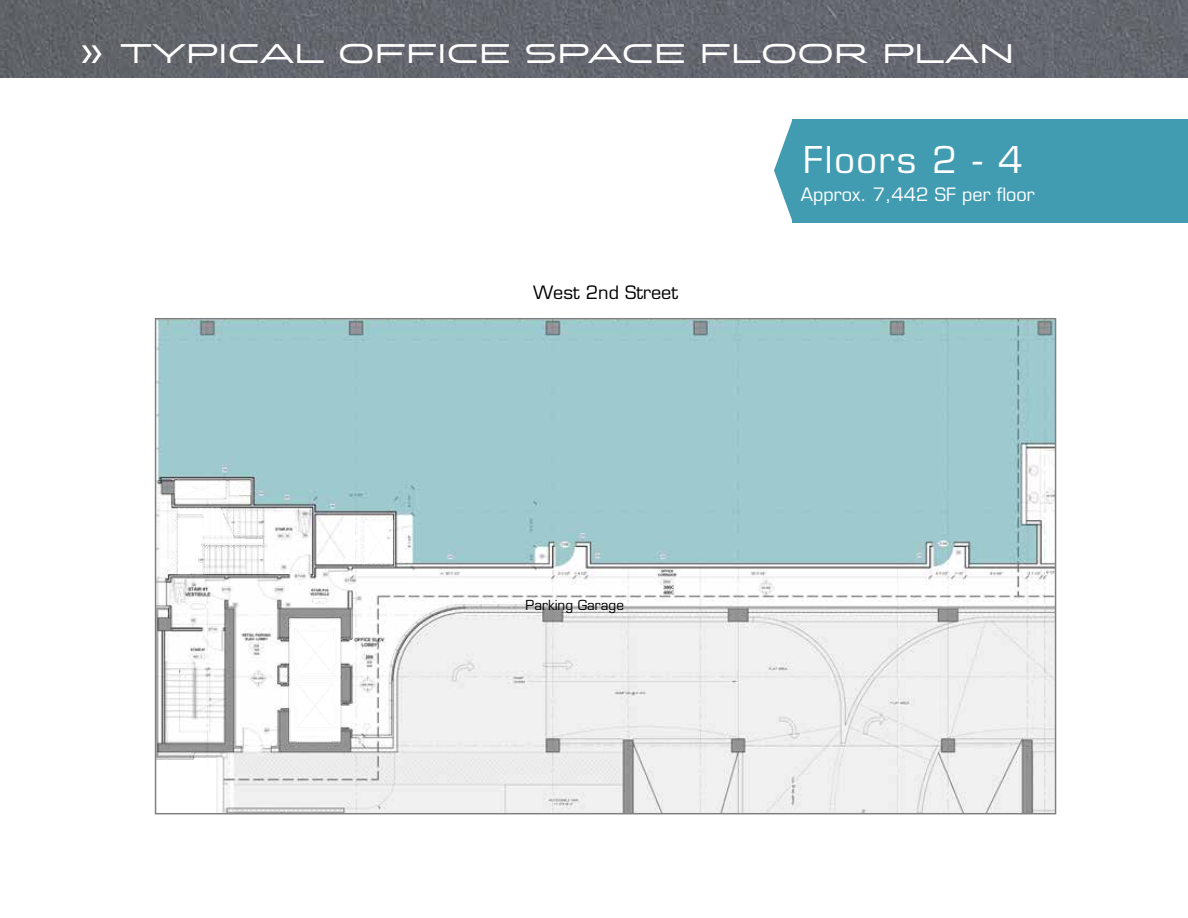
<style>
.page{position:relative;width:1188px;height:918px;background:#fff}
.page>*{position:absolute;margin:0;border:0;box-sizing:border-box;transform-origin:0 0}
.t1{font:36px "Eurostile";letter-spacing:.05em;color:#fff}
.t2{font:27px "Stereo Gothic 500";color:#fff}
.t3{font:18px "Eurostile";color:#fff}
.t4{font:18px "Eurostile";color:#000}
.t5{font:13.5px "Eurostile";color:#000}
.s1{font-size:31.5px}
</style>
<div class="page">
<img style="left:0;top:0;width:1188px;height:77px">
<svg style="left:774px;top:119px;width:19px;height:103px"></svg>
<div style="left:793px;top:119px;width:395px;height:103px;background:#429cb1"></div>
<img style="left:158px;top:321px;width:895px;height:490px">
<p class="t2" style="left:79px;top:31px;width:937px"><span class="s1">»</span> TYPICAL OFFICE SPACE FLOOR PLAN</p>
<h1 class="t1" style="left:803px;top:138px;width:221px">Floors 2 - 4</h1>
<p class="t4" style="left:533px;top:281px;width:147px">West 2nd Street</p>
<p class="t5" style="left:526px;top:597px;width:100px">Parking Garage</p>
<p class="t3" style="left:801px;top:184px;width:235px">Approx. 7,442 SF per floor</p>
</div>
